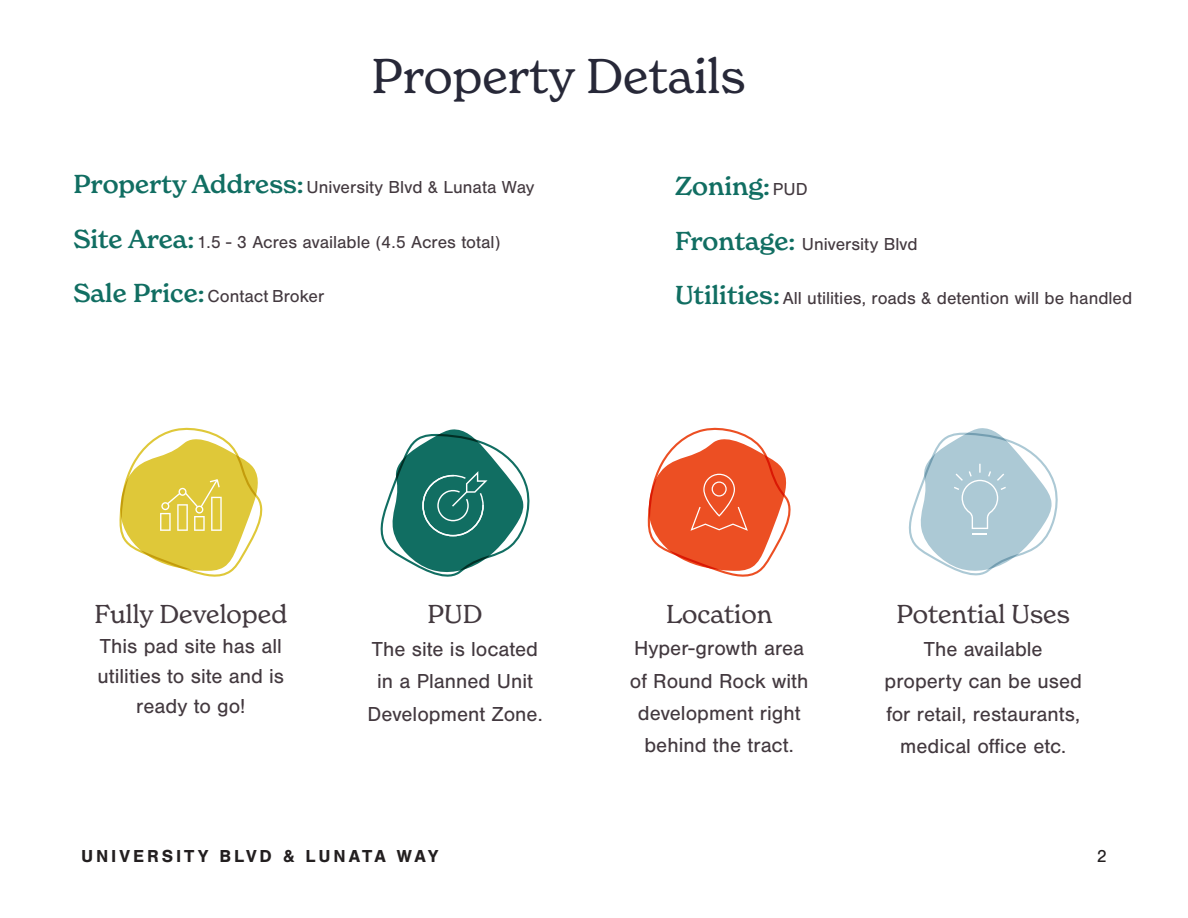
<style>
.page{position:relative;width:1188px;height:918px;background:#fff}
.page>*{position:absolute;margin:0;border:0;box-sizing:border-box;transform-origin:0 0}
.t1{font:48px "New Spirit";color:#272838}
.t2{font:25.5px "New Spirit";color:#43393f}
.Body_-_Dark{font:500 25.5px "New Spirit";color:#116e62}
.t3{font:21px/32.4px "Nimbus San";color:#43393f;text-align:center}
.Body_-_Dark-2{font:18px "Nimbus San";color:#43393f}
.t4{font:700 18px "Nimbus San";letter-spacing:.16em;color:#231f20}
.t5{font:18px "Nimbus San";color:#231f20}
.s1{font-family:"New Spirit";font-weight:500;font-size:25.5px;color:#116e62}
.s2{font-family:"Nimbus San";font-weight:400;font-size:18px;color:#43393f}
</style>
<div class="page">
<svg style="left:119px;top:427px;width:144px;height:150px"></svg>
<svg style="left:380px;top:429px;width:150px;height:148px"></svg>
<svg style="left:647px;top:427px;width:144px;height:150px"></svg>
<svg style="left:908px;top:428px;width:150px;height:148px"></svg>
<p class="t1" style="left:372px;top:46px;width:376px">Property Details</p>
<p class="Body_-_Dark-2" style="left:73px;top:177px;width:462px"><span class="s1">Property Address:</span> University Blvd &amp; Lunata Way</p>
<p class="Body_-_Dark-2" style="left:73px;top:232px;width:429px"><span class="s1">Site Area:</span> 1.5 - 3 Acres available (4.5 Acres total)</p>
<p class="Body_-_Dark-2" style="left:73px;top:286px;width:252px"><span class="s1">Sale Price:</span> Contact Broker</p>
<p class="Body_-_Dark" style="left:675px;top:170px;width:134px">Zoning: <span class="s2">PUD</span></p>
<p class="Body_-_Dark-2" style="left:675px;top:234px;width:244px"><span class="s1">Frontage:</span> University Blvd</p>
<p class="Body_-_Dark-2" style="left:675px;top:289px;width:459px"><span class="s1">Utilities:</span> All utilities, roads &amp; detention will be handled</p>
<p class="t2" style="left:95px;top:599px;width:194px">Fully Developed</p>
<p class="t3" style="left:98px;top:632px;width:188px;line-height:30px">This pad site has all utilities to site and is ready to go!</p>
<p class="t2" style="left:428px;top:599px;width:56px">PUD</p>
<p class="t3" style="left:367px;top:633px;width:177px">The site is located in a Planned Unit<br>Development Zone.</p>
<p class="t2" style="left:666px;top:598px;width:108px">Location</p>
<p class="t3" style="left:630px;top:632px;width:180px">Hyper-growth area of Round Rock with development right behind the tract.</p>
<p class="t2" style="left:897px;top:599px;width:175px">Potential Uses</p>
<p class="t3" style="left:885px;top:633px;width:199px">The available property can be used for retail, restaurants, medical office etc.</p>
<p class="t4" style="left:81px;top:846px;width:359px">UNIVERSITY BLVD &amp; LUNATA WAY</p>
<p class="t5" style="left:1097px;top:846px;width:12px">2</p>
</div>
